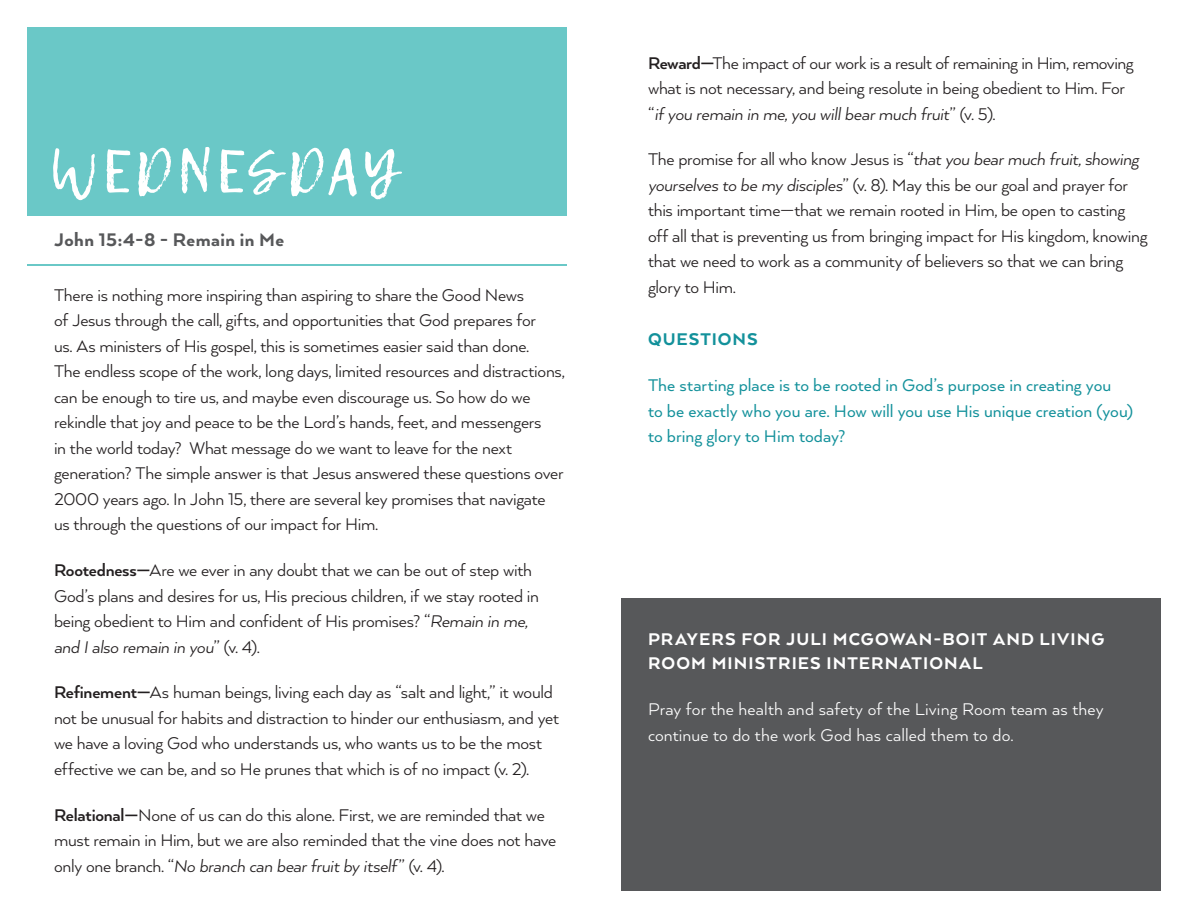
<style>
.page{position:relative;width:1188px;height:918px;background:#fff}
.page>*{position:absolute;margin:0;border:0;box-sizing:border-box;transform-origin:0 0}
.t1{font:60px "Lemon Tuesday";letter-spacing:.06em;color:#fff}
.t2{font:800 21px "Arquitecta";letter-spacing:.02em;color:#57585a}
.t3{font:19.5px/25.5px "Arquitecta";letter-spacing:-.015em;color:#231f20}
.t4{font:19.5px/25.5px "Arquitecta";color:#13919b}
.t5{font:19.5px/25.5px "Arquitecta";letter-spacing:.005em;color:#fff}
.t6{font:800 19.5px/24px "Arquitecta";letter-spacing:.055em;color:#fff}
.t7{font:800 19.5px "Arquitecta";letter-spacing:.05em;color:#13919b}
.s1{font-weight:700}
.s2{font-style:italic}
</style>
<div class="page">
<div style="left:27px;top:27px;width:540px;height:189px;background:#6ac8c7"></div>
<hr style="left:27px;top:264px;width:539px;height:1px;background:#6ac8c7">
<div style="left:621px;top:598px;width:540px;height:293px;background:#57585a"></div>
<h1 class="t1" style="left:50px;top:137px;width:349px">WEDNESDAY</h1>
<p class="t2" style="left:54px;top:226px;width:232px">John 15:4-8 - Remain in Me</p>
<p class="t3" style="left:54px;top:282px;width:512px">There is nothing more inspiring than aspiring to share the Good News<br>of Jesus through the call, gifts, and opportunities that God prepares for<br>us. As ministers of His gospel, this is sometimes easier said than done.<br>The endless scope of the work, long days, limited resources and distractions, can be enough to tire us, and maybe even discourage us. So how do we rekindle that joy and peace to be the Lord’s hands, feet, and messengers<br>in the world today? What message do we want to leave for the next generation? The simple answer is that Jesus answered these questions over 2000 years ago. In John 15, there are several key promises that navigate us through the questions of our impact for Him.</p>
<p class="t3" style="left:54px;top:557px;width:487px"><span class="s1">Rootedness—</span>Are we ever in any doubt that we can be out of step with God’s plans and desires for us, His precious children, if we stay rooted in being obedient to Him and confident of His promises? “<span class="s2">Remain in me, and I also remain in you</span>” (v. 4).</p>
<p class="t3" style="left:54px;top:679px;width:507px"><span class="s1">Refinement—</span>As human beings, living each day as “salt and light,” it would not be unusual for habits and distraction to hinder our enthusiasm, and yet we have a loving God who understands us, who wants us to be the most effective we can be, and so He prunes that which is of no impact (v. 2).</p>
<p class="t3" style="left:54px;top:801px;width:504px"><span class="s1">Relational—</span>None of us can do this alone. First, we are reminded that we must remain in Him, but we are also reminded that the vine does not have only one branch. “<span class="s2">No branch can bear fruit by itself</span>” (v. 4).</p>
<p class="t3" style="left:648px;top:49px;width:487px"><span class="s1">Reward—</span>The impact of our work is a result of remaining in Him, removing what is not necessary, and being resolute in being obedient to Him. For “<span class="s2">if you remain in me, you will bear much fruit</span>” (v. 5).</p>
<p class="t3" style="left:648px;top:146px;width:501px">The promise for all who know Jesus is “<span class="s2">that you bear much fruit, showing yourselves to be my disciples</span>” (v. 8). May this be our goal and prayer for this important time—that we remain rooted in Him, be open to casting off all that is preventing us from bringing impact for His kingdom, knowing that we need to work as a community of believers so that we can bring glory to Him.</p>
<p class="t7" style="left:648px;top:327px;width:111px">QUESTIONS</p>
<p class="t4" style="left:648px;top:372px;width:487px">The starting place is to be rooted in God’s purpose in creating you<br>to be exactly who you are. How will you use His unique creation (you) to bring glory to Him today?</p>
<p class="t6" style="left:648px;top:627px;width:458px">PRAYERS FOR JULI MCGOWAN-BOIT AND LIVING<br>ROOM MINISTRIES INTERNATIONAL</p>
<p class="t5" style="left:648px;top:696px;width:457px">Pray for the health and safety of the Living Room team as they continue to do the work God has called them to do.</p>
</div>
